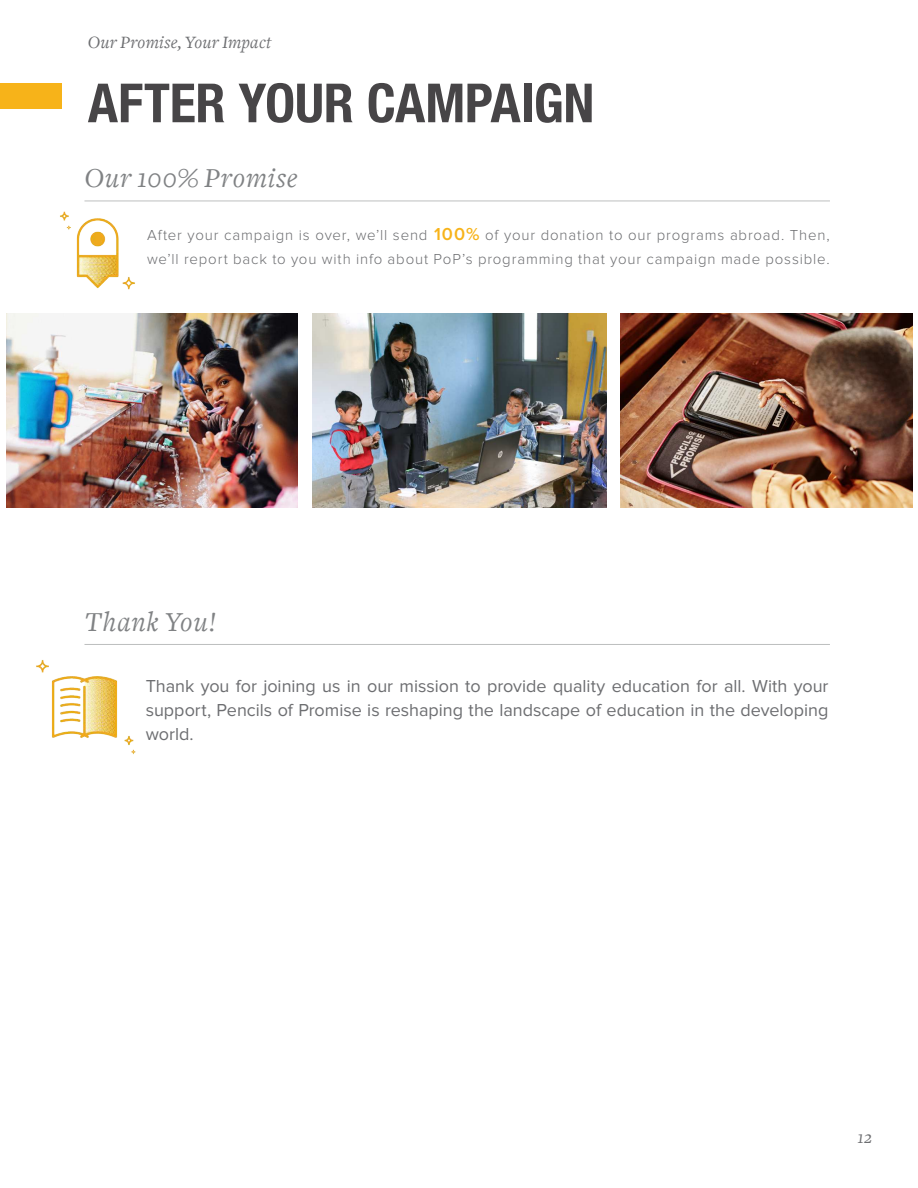
<style>
.page{position:relative;width:918px;height:1188px;background:#fff}
.page>*{position:absolute;margin:0;border:0;box-sizing:border-box;transform-origin:0 0}
.t1{font:700 condensed 54px "Helvetica Neue";letter-spacing:-.005em;color:#474547}
.t2{font:italic 28.5px "Freight Text";letter-spacing:.025em;color:#808284}
.t3{font:18px/24px "Proxima Nova";color:#6d6e71;text-align:justify}
.t4{font:italic 18px "Freight Text";letter-spacing:.01em;color:#6d6e71}
.t5{font:300 15px/24px "Proxima Nova";letter-spacing:.055em;color:#6d6e71}
.s1{font-weight:600;font-size:18px;color:#f7b319}
</style>
<div class="page">
<div style="left:0;top:83px;width:62px;height:26px;background:#f7b319"></div>
<hr style="left:84px;top:201px;width:746px;height:1px;background:#bdbfbf">
<hr style="left:84px;top:644px;width:746px;height:1px;background:#bdbfbf">
<img style="left:6px;top:313px;width:292px;height:195px">
<img style="left:620px;top:313px;width:292px;height:195px">
<img style="left:313px;top:313px;width:294px;height:195px">
<img style="left:36px;top:660px;width:100px;height:95px">
<img style="left:60px;top:200px;width:92px;height:90px">
<p class="t4" style="left:88px;top:36px;width:185px">Our Promise, Your Impact</p>
<h1 class="t1" style="left:88px;top:72px;width:508px">AFTER YOUR CAMPAIGN</h1>
<h2 class="t2" style="left:84px;top:167px;width:214px">Our 100% Promise</h2>
<p class="t5" style="left:147px;top:224px;width:684px">After your campaign is over, we’ll send <span class="s1">100%</span> of your donation to our programs abroad. Then, we’ll report back to you with info about PoP’s programming that your campaign made possible.</p>
<h2 class="t2" style="left:84px;top:611px;width:133px">Thank You!</h2>
<p class="t3" style="left:146px;top:675px;width:684px">Thank you for joining us in our mission to provide quality education for all. With your support, Pencils of Promise is reshaping the landscape of education in the developing world.</p>
<p class="t4" style="left:858px;top:1130px;width:16px">12</p>
</div>
